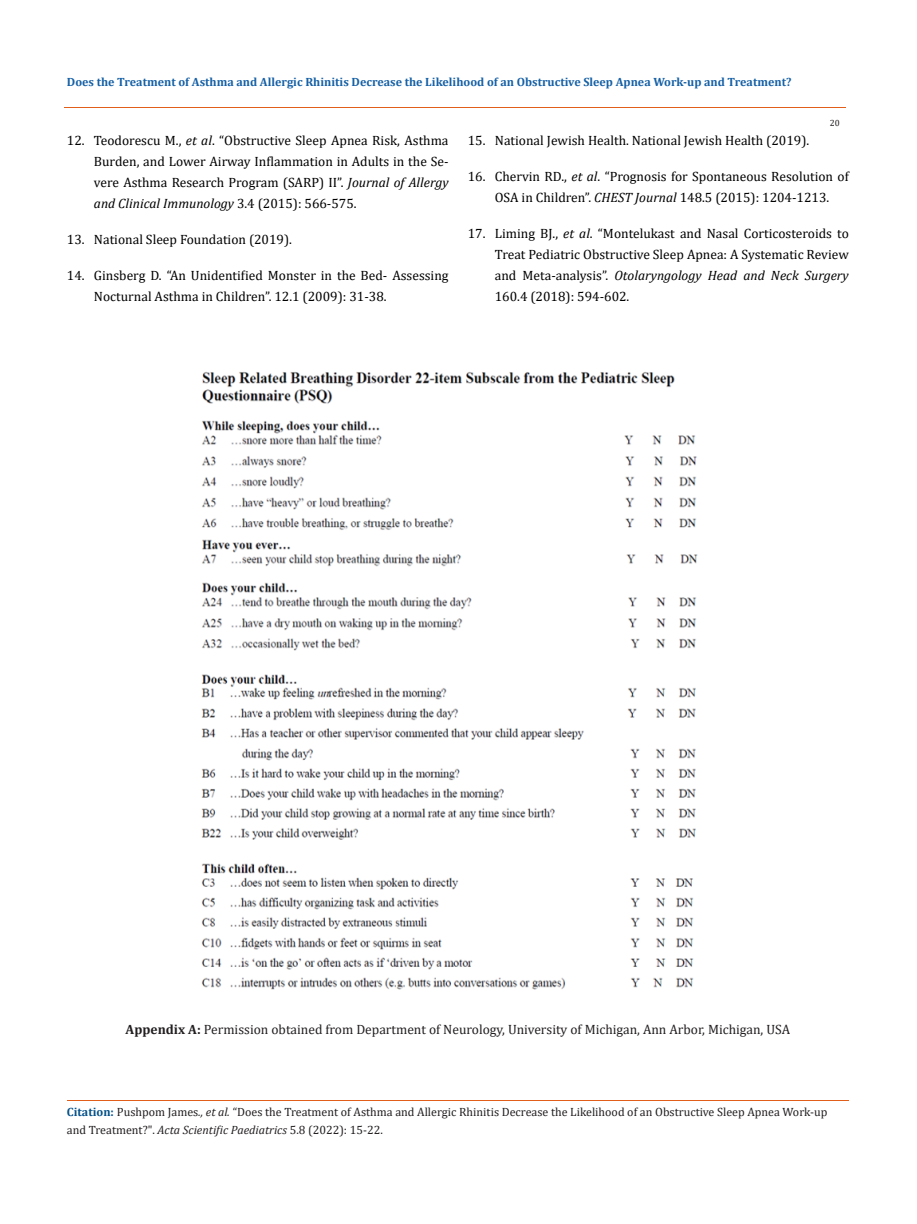
<style>
.page{position:relative;width:917px;height:1224px;background:#fff}
.page>*{position:absolute;margin:0;border:0;box-sizing:border-box;transform-origin:0 0}
.t1{font:13.5px/21px "Cambria";color:#000;text-align:justify}
.t2{font:13.5px "Cambria";color:#231f20}
.t3{font:12px/18px "Cambria";color:#231f20}
.t4{font:700 12px "Cambria";color:#1560a6}
.t5{font:9px "Cambria";color:#231f20}
.s1{font-style:italic}
.s2{font-weight:700}
.s3{font-weight:700;color:#035089}
</style>
<div class="page">
<hr style="left:64px;top:108px;width:781px;height:1px;background:#e05d1a">
<hr style="left:67px;top:1101px;width:781px;height:1px;background:#e05d1a">
<img style="left:201px;top:372px;width:497px;height:618px">
<p class="t4" style="left:67px;top:73px;width:726px">Does the Treatment of Asthma and Allergic Rhinitis Decrease the Likelihood of an Obstructive Sleep Apnea Work-up and Treatment?</p>
<p class="t5" style="left:829px;top:118px;width:11px">20</p>
<p class="t1" style="left:94px;top:130px;width:356px;text-indent:-27px">12. Teodorescu M., <span class="s1">et al</span>. “Obstructive Sleep Apnea Risk, Asthma Burden, and Lower Airway Inflammation in Adults in the Se&shy;vere Asthma Research Program (SARP) II”. <span class="s1">Journal of Allergy and Clinical Immunology</span> 3.4 (2015): 566-575.</p>
<p class="t1" style="left:67px;top:229px;width:226px">13. National Sleep Foundation (2019).</p>
<p class="t1" style="left:94px;top:265px;width:356px;text-indent:-27px">14. Ginsberg D. “An Unidentified Monster in the Bed- Assessing<br>Nocturnal Asthma in Children”. 12.1 (2009): 31-38.</p>
<p class="t1" style="left:468px;top:130px;width:343px">15. National Jewish Health. National Jewish Health (2019).</p>
<p class="t1" style="left:468px;top:166px;width:382px;text-align:center">16. Chervin RD., <span class="s1">et al</span>. “Prognosis for Spontaneous Resolution of<br>OSA in Children”. <span class="s1">CHEST Journal</span> 148.5 (2015): 1204-1213.</p>
<p class="t1" style="left:495px;top:223px;width:355px;text-indent:-27px">17. Liming BJ., <span class="s1">et al</span>. “Montelukast and Nasal Corticosteroids to Treat Pediatric Obstructive Sleep Apnea: A Systematic Review and Meta-analysis”. <span class="s1">Otolaryngology Head and Neck Surgery </span>160.4 (2018): 594-602.</p>
<p class="t2" style="left:126px;top:1021px;width:666px"><span class="s2">Appendix A:</span> Permission obtained from Department of Neurology, University of Michigan, Ann Arbor, Michigan, USA</p>
<p class="t3" style="left:67px;top:1103px;width:762px"><span class="s3">Citation:</span> Pushpom James<span class="s1">., et al.</span> “Does the Treatment of Asthma and Allergic Rhinitis Decrease the Likelihood of an Obstructive Sleep Apnea Work-up and Treatment?". <span class="s1">Acta Scientific Paediatrics</span> 5.8 (2022): 15-22.</p>
</div>
